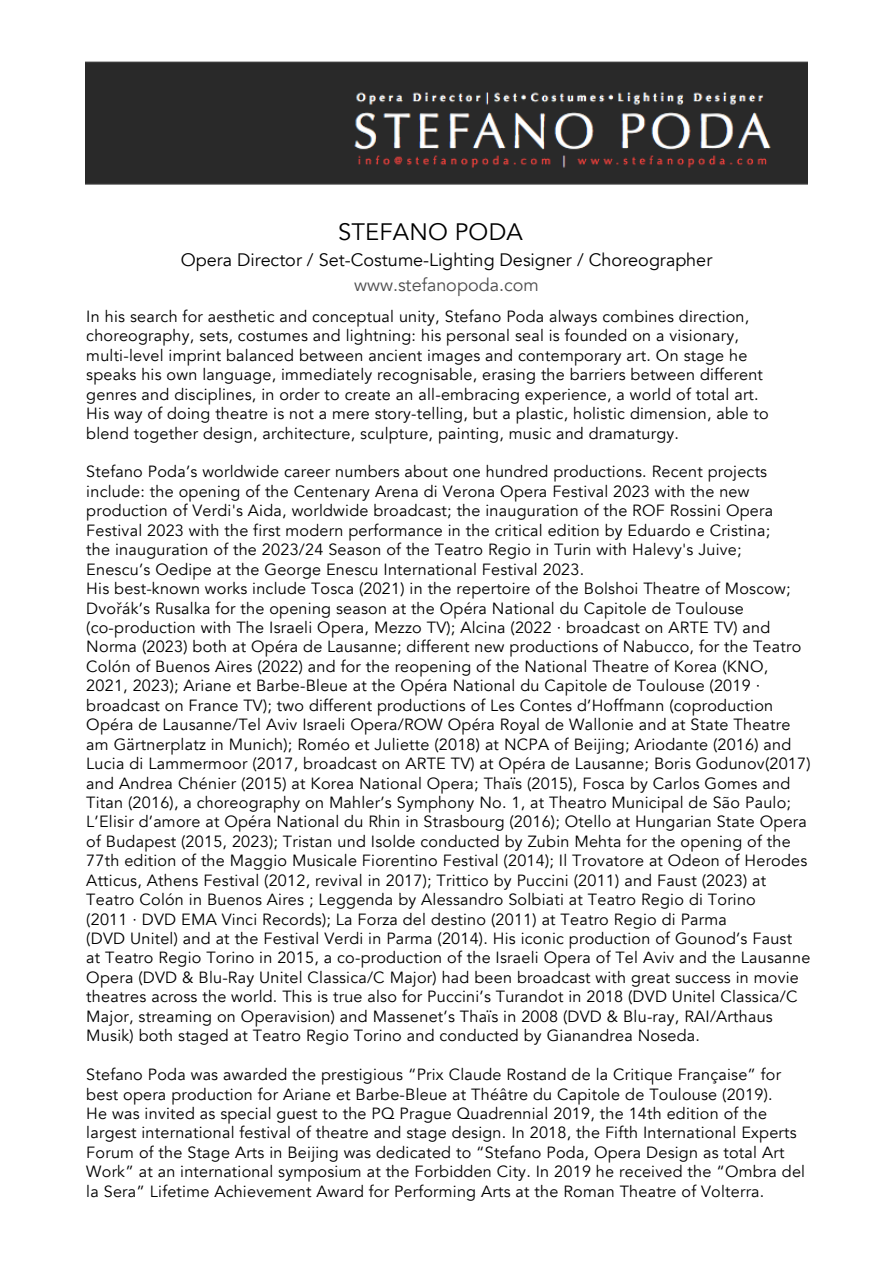
<style>
.page{position:relative;width:893px;height:1263px;background:#fff}
.page>*{position:absolute;margin:0;border:0;box-sizing:border-box;transform-origin:0 0}
.t1{font:23.7px "Avenir";letter-spacing:.005em;color:#000}
.t2{font:18px "Avenir";letter-spacing:.005em;color:#000}
.t3{font:18px "Avenir";color:#4e4e4f}
.t4{font:16.2px/19.5px "Avenir";letter-spacing:.015em;color:#000}
</style>
<div class="page">
<img style="left:85px;top:61px;width:722px;height:123px">
<h1 class="t1" style="left:338px;top:217px;width:186px">STEFANO PODA</h1>
<p class="t2" style="left:181px;top:249px;width:533px">Opera Director / Set-Costume-Lighting Designer / Choreographer</p>
<p class="t3" style="left:354px;top:274px;width:186px">www.stefanopoda.com</p>
<p class="t4" style="left:86px;top:307px;width:684px">In his search for aesthetic and conceptual unity, Stefano Poda always combines direction, choreography, sets, costumes and lightning: his personal seal is founded on a visionary, multi-level imprint balanced between ancient images and contemporary art. On stage he speaks his own language, immediately recognisable, erasing the barriers between different genres and disciplines, in order to create an all-embracing experience, a world of total art.<br>His way of doing theatre is not a mere story-telling, but a plastic, holistic dimension, able to blend together design, architecture, sculpture, painting, music and dramaturgy.</p>
<p class="t4" style="left:86px;top:462px;width:725px">Stefano Poda’s worldwide career numbers about one hundred productions. Recent projects include: the opening of the Centenary Arena di Verona Opera Festival 2023 with the new production of Verdi's Aida, worldwide broadcast; the inauguration of the ROF Rossini Opera Festival 2023 with the first modern performance in the critical edition by Eduardo e Cristina;<br>the inauguration of the 2023/24 Season of the Teatro Regio in Turin with Halevy's Juive;<br>Enescu’s Oedipe at the George Enescu International Festival 2023.<br>His best-known works include Tosca (2021) in the repertoire of the Bolshoi Theatre of Moscow; Dvořák’s Rusalka for the opening season at the Opéra National du Capitole de Toulouse (co-production with The Israeli Opera, Mezzo TV); Alcina (2022 · broadcast on ARTE TV) and Norma (2023) both at Opéra de Lausanne; different new productions of Nabucco, for the Teatro Colón of Buenos Aires (2022) and for the reopening of the National Theatre of Korea (KNO, 2021, 2023); Ariane et Barbe-Bleue at the Opéra National du Capitole de Toulouse (2019 · broadcast on France TV); two different productions of Les Contes d’Hoffmann (coproduction Opéra de Lausanne/Tel Aviv Israeli Opera/ROW Opéra Royal de Wallonie and at State Theatre am Gärtnerplatz in Munich); Roméo et Juliette (2018) at NCPA of Beijing; Ariodante (2016) and Lucia di Lammermoor (2017, broadcast on ARTE TV) at Opéra de Lausanne; Boris Godunov(2017) and Andrea Chénier (2015) at Korea National Opera; Thaïs (2015), Fosca by Carlos Gomes and Titan (2016), a choreography on Mahler’s Symphony No. 1, at Theatro Municipal de São Paulo; L’Elisir d’amore at Opéra National du Rhin in Strasbourg (2016); Otello at Hungarian State Opera of Budapest (2015, 2023); Tristan und Isolde conducted by Zubin Mehta for the opening of the 77th edition of the Maggio Musicale Fiorentino Festival (2014); Il Trovatore at Odeon of Herodes Atticus, Athens Festival (2012, revival in 2017); Trittico by Puccini (2011) and Faust (2023) at Teatro Colón in Buenos Aires ; Leggenda by Alessandro Solbiati at Teatro Regio di Torino<br>(2011 · DVD EMA Vinci Records); La Forza del destino (2011) at Teatro Regio di Parma<br>(DVD Unitel) and at the Festival Verdi in Parma (2014). His iconic production of Gounod’s Faust<br>at Teatro Regio Torino in 2015, a co-production of the Israeli Opera of Tel Aviv and the Lausanne Opera (DVD &amp; Blu-Ray Unitel Classica/C Major) had been broadcast with great success in movie theatres across the world. This is true also for Puccini’s Turandot in 2018 (DVD Unitel Classica/C Major, streaming on Operavision) and Massenet’s Thaïs in 2008 (DVD &amp; Blu-ray, RAI/Arthaus Musik) both staged at Teatro Regio Torino and conducted by Gianandrea Noseda.</p>
<p class="t4" style="left:86px;top:1065px;width:720px">Stefano Poda was awarded the prestigious “Prix Claude Rostand de la Critique Française” for best opera production for Ariane et Barbe-Bleue at Théâtre du Capitole de Toulouse (2019).<br>He was invited as special guest to the PQ Prague Quadrennial 2019, the 14th edition of the largest international festival of theatre and stage design. In 2018, the Fifth International Experts Forum of the Stage Arts in Beijing was dedicated to “Stefano Poda, Opera Design as total Art Work” at an international symposium at the Forbidden City. In 2019 he received the “Ombra del la Sera” Lifetime Achievement Award for Performing Arts at the Roman Theatre of Volterra.</p>
</div>
